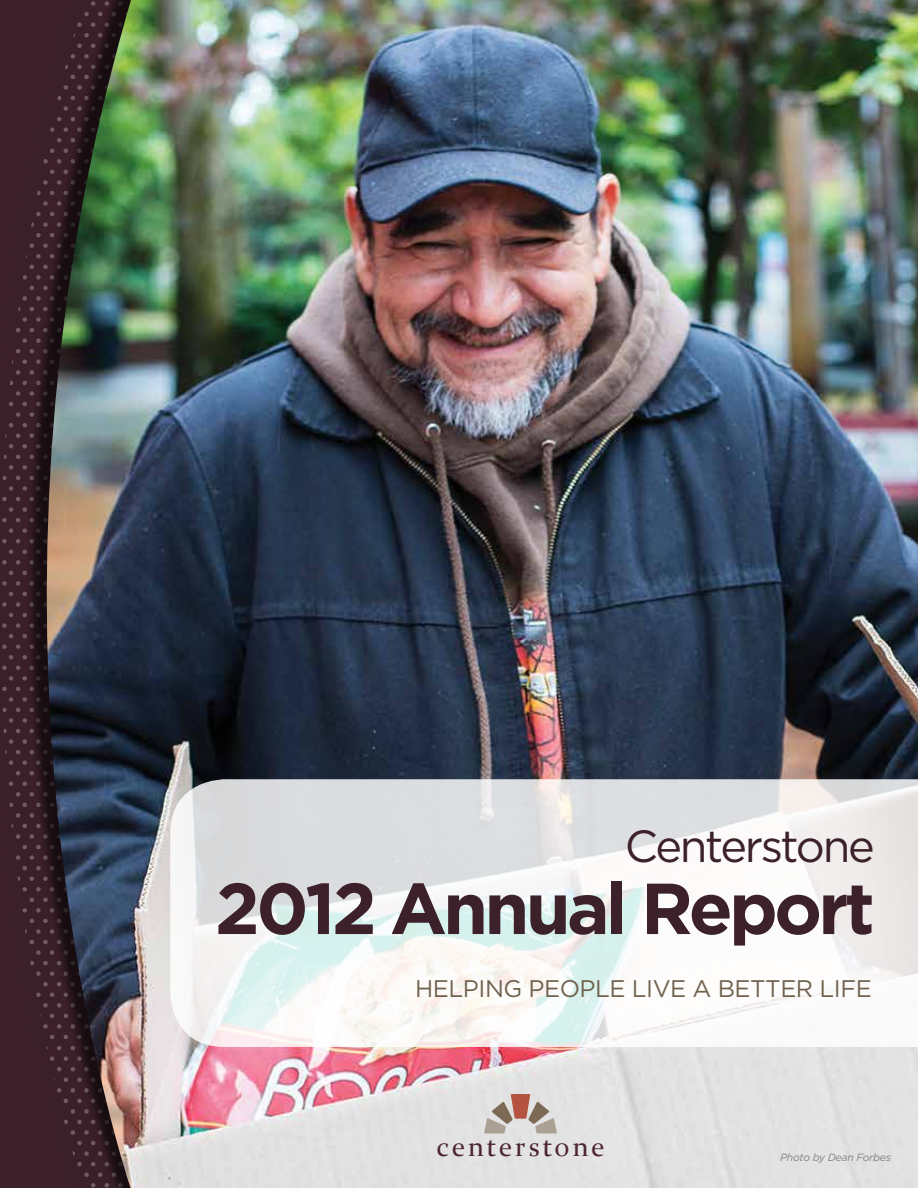
<style>
.page{position:relative;width:918px;height:1188px;background:#fff}
.page>*{position:absolute;margin:0;border:0;box-sizing:border-box;transform-origin:0 0}
.t1{font:700 72px "Gotham";letter-spacing:-.05em;color:#3c212a}
.t2{font:45px "Gotham";color:#3c212a}
.t3{font:27.3px "Constantia";letter-spacing:.11em;color:#4c2432}
.t4{font:24px "Gotham";letter-spacing:-.02em;color:#71624f}
.t5{font:italic 10.5px "Gotham";letter-spacing:-.025em;color:#808285}
</style>
<div class="page">
<div style="left:0;top:0;width:664px;height:1188px;background:#3b2029"></div>
<svg style="left:16px;top:370px;width:5px;height:5px"></svg>
<svg style="left:10px;top:381px;width:15px;height:4px"></svg>
<svg style="left:16px;top:391px;width:5px;height:5px"></svg>
<svg style="left:9px;top:402px;width:16px;height:4px"></svg>
<svg style="left:16px;top:412px;width:5px;height:5px"></svg>
<svg style="left:9px;top:423px;width:16px;height:4px"></svg>
<svg style="left:5px;top:433px;width:16px;height:5px"></svg>
<svg style="left:9px;top:444px;width:16px;height:5px"></svg>
<svg style="left:4px;top:455px;width:17px;height:4px"></svg>
<svg style="left:9px;top:465px;width:16px;height:5px"></svg>
<svg style="left:2px;top:476px;width:19px;height:4px"></svg>
<svg style="left:9px;top:486px;width:16px;height:5px"></svg>
<svg style="left:2px;top:497px;width:19px;height:4px"></svg>
<svg style="left:9px;top:507px;width:16px;height:5px"></svg>
<svg style="left:2px;top:518px;width:19px;height:4px"></svg>
<svg style="left:9px;top:528px;width:16px;height:5px"></svg>
<svg style="left:2px;top:539px;width:19px;height:4px"></svg>
<svg style="left:9px;top:550px;width:16px;height:4px"></svg>
<svg style="left:2px;top:560px;width:19px;height:5px"></svg>
<svg style="left:9px;top:571px;width:16px;height:4px"></svg>
<svg style="left:2px;top:581px;width:19px;height:5px"></svg>
<svg style="left:9px;top:592px;width:16px;height:4px"></svg>
<svg style="left:2px;top:602px;width:19px;height:5px"></svg>
<svg style="left:9px;top:613px;width:16px;height:4px"></svg>
<svg style="left:2px;top:623px;width:19px;height:5px"></svg>
<svg style="left:9px;top:634px;width:16px;height:4px"></svg>
<svg style="left:2px;top:644px;width:19px;height:5px"></svg>
<svg style="left:9px;top:655px;width:16px;height:5px"></svg>
<svg style="left:2px;top:666px;width:19px;height:4px"></svg>
<svg style="left:9px;top:676px;width:16px;height:5px"></svg>
<svg style="left:2px;top:687px;width:19px;height:4px"></svg>
<svg style="left:9px;top:697px;width:16px;height:5px"></svg>
<svg style="left:2px;top:708px;width:19px;height:4px"></svg>
<svg style="left:9px;top:718px;width:16px;height:5px"></svg>
<svg style="left:3px;top:729px;width:18px;height:4px"></svg>
<svg style="left:9px;top:739px;width:16px;height:5px"></svg>
<svg style="left:5px;top:750px;width:16px;height:4px"></svg>
<svg style="left:9px;top:760px;width:16px;height:5px"></svg>
<svg style="left:6px;top:771px;width:15px;height:4px"></svg>
<svg style="left:9px;top:782px;width:16px;height:4px"></svg>
<svg style="left:16px;top:792px;width:5px;height:5px"></svg>
<svg style="left:9px;top:803px;width:16px;height:4px"></svg>
<svg style="left:16px;top:813px;width:5px;height:5px"></svg>
<svg style="left:11px;top:824px;width:14px;height:4px"></svg>
<svg style="left:16px;top:834px;width:5px;height:5px"></svg>
<svg style="left:16px;top:855px;width:5px;height:5px"></svg>
<svg style="left:17px;top:876px;width:4px;height:5px"></svg>
<svg style="left:16px;top:328px;width:5px;height:4px"></svg>
<svg style="left:16px;top:349px;width:5px;height:4px"></svg>
<svg style="left:12px;top:360px;width:13px;height:4px"></svg>
<div style="left:25px;top:0;width:893px;height:1188px;background:#000;opacity:.61"></div>
<img style="left:45px;top:0;width:873px;height:1188px">
<svg style="left:170px;top:779px;width:748px;height:268px"></svg>
<img style="left:25px;top:1088px;width:629px;height:47px">
<h2 class="t2" style="left:625px;top:821px;width:251px">CENTERSTONE</h2>
<h1 class="t1" style="left:215px;top:867px;width:661px">2012 Annual Report</h1>
<p class="t4" style="left:415px;top:976px;width:458px">HELPING PEOPLE LIVE A BETTER LIFE</p>
<p class="t3" style="left:437px;top:1129px;width:169px">centerstone</p>
<p class="t5" style="left:780px;top:1151px;width:112px">Photo by Dean Forbes</p>
</div>
